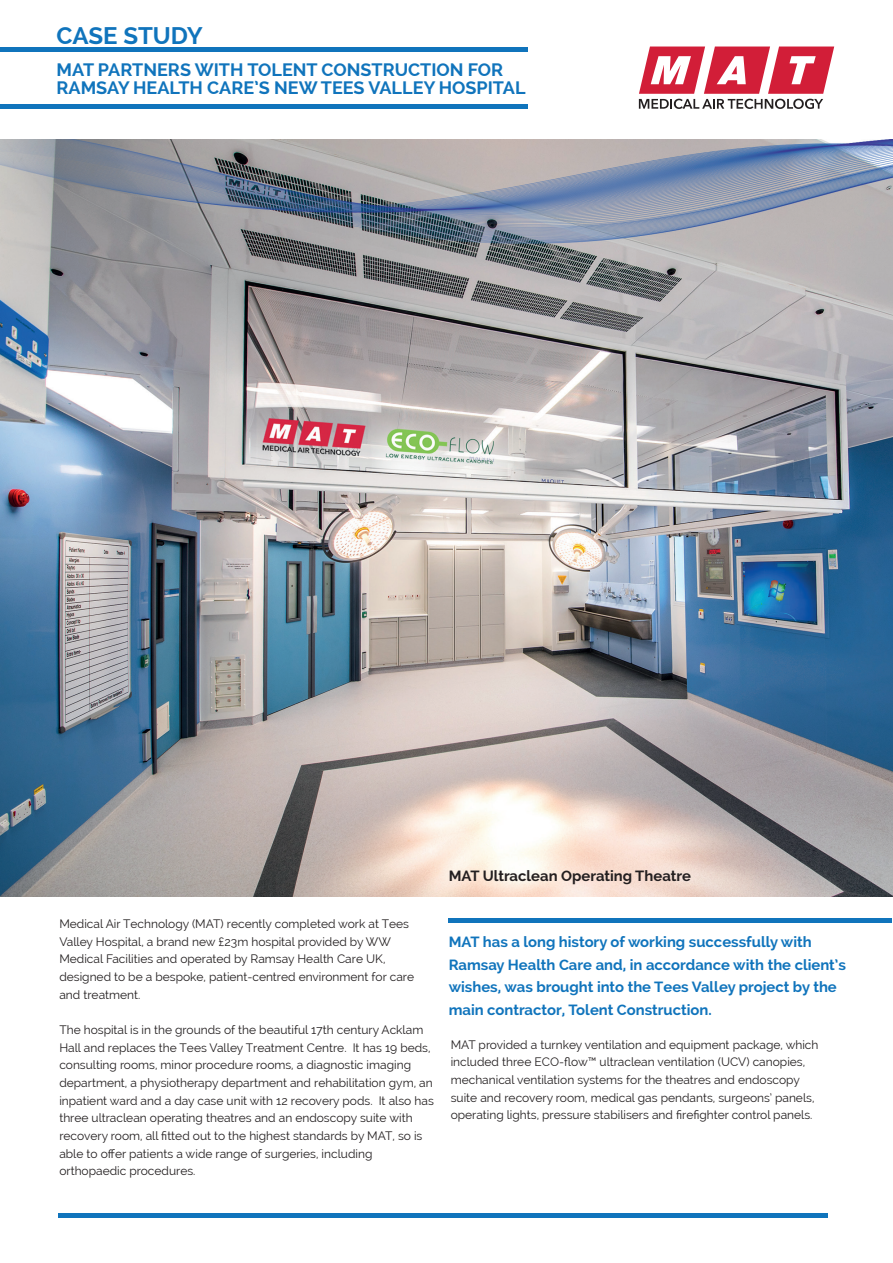
<style>
.page{position:relative;width:893px;height:1263px;background:#fff}
.page>*{position:absolute;margin:0;border:0;box-sizing:border-box;transform-origin:0 0}
.t1{font:700 24px "Raleway";letter-spacing:-.005em;color:#1074bc}
.t2{font:700 18px/18px "Raleway";color:#1074bc}
.t3{font:700 14.85px/22.5px "Raleway";color:#1074bc}
.t4{font:700 14.85px "Raleway";color:#231f20}
.t5{font:12px/17.7px "Raleway";color:#231f20}
</style>
<div class="page">
<img style="left:0;top:139px;width:893px;height:757px">
<div style="left:0;top:47px;width:527px;height:5px;background:#1074bc"></div>
<div style="left:0;top:104px;width:527px;height:5px;background:#1074bc"></div>
<hr style="left:449px;top:918px;width:443px;height:4px;background:#1074bc">
<div style="left:58px;top:1213px;width:769px;height:5px;background:#1074bc"></div>
<svg style="left:639px;top:47px;width:195px;height:62px"></svg>
<h1 class="t1" style="left:56px;top:22px;width:148px">CASE STUDY</h1>
<h2 class="t2" style="left:56px;top:61px;width:471px">MAT PARTNERS WITH TOLENT CONSTRUCTION FOR<br>RAMSAY HEALTH CARE’S NEW TEES VALLEY HOSPITAL</h2>
<p class="t5" style="left:59px;top:915px;width:356px">Medical Air Technology (MAT) recently completed work at Tees Valley Hospital, a brand new £23m hospital provided by WW Medical Facilities and operated by Ramsay Health Care UK, designed to be a bespoke, patient-centred environment for care and treatment.</p>
<p class="t5" style="left:59px;top:1021px;width:376px">The hospital is in the grounds of the beautiful 17th century Acklam Hall and replaces the Tees Valley Treatment Centre. It has 19 beds, consulting rooms, minor procedure rooms, a diagnostic imaging department, a physiotherapy department and rehabilitation gym, an inpatient ward and a day case unit with 12 recovery pods. It also has three ultraclean operating theatres and an endoscopy suite with recovery room, all fitted out to the highest standards by MAT, so is able to offer patients a wide range of surgeries, including orthopaedic procedures.</p>
<p class="t4" style="left:449px;top:868px;width:244px">MAT Ultraclean Operating Theatre</p>
<p class="t3" style="left:449px;top:931px;width:399px">MAT has a long history of working successfully with Ramsay Health Care and, in accordance with the client’s wishes, was brought into the Tees Valley project by the main contractor, Tolent Construction.</p>
<p class="t5" style="left:451px;top:1035px;width:369px">MAT provided a turnkey ventilation and equipment package, which included three ECO-flow™ ultraclean ventilation (UCV) canopies, mechanical ventilation systems for the theatres and endoscopy suite and recovery room, medical gas pendants, surgeons’ panels, operating lights, pressure stabilisers and firefighter control panels.</p>
</div>
